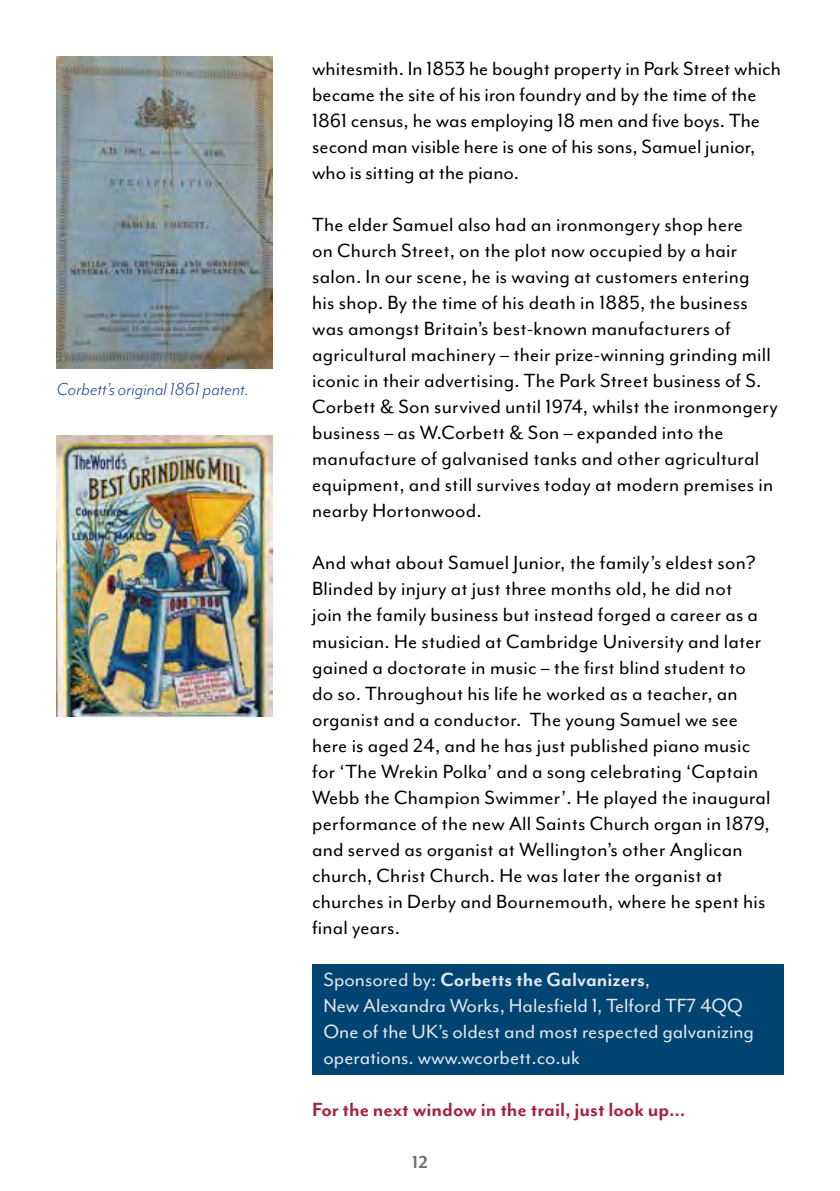
<style>
.page{position:relative;width:840px;height:1191px;background:#fff}
.page>*{position:absolute;margin:0;border:0;box-sizing:border-box;transform-origin:0 0}
.t1{font:22px/26px "Mr Eaves Mod OT";letter-spacing:.01em;color:#000}
.t2{font:22px/26px "Mr Eaves Mod OT";color:#e3e7f0}
.t3{font:700 22px "Mr Eaves Mod OT";color:#a62241}
.t4{font:italic 20px "Mr Eaves Mod OT";color:#2c52a0}
.t5{font:700 20px "Mr Eaves Mod OT";color:#706f6f}
.s1{font-weight:700}
</style>
<div class="page">
<div style="left:312px;top:964px;width:470px;height:59px;background:#004471"></div>
<div style="left:312px;top:1016px;width:470px;height:59px;background:#004471"></div>
<img style="left:57px;top:435px;width:215px;height:281px">
<img style="left:57px;top:57px;width:215px;height:312px">
<p class="t4" style="left:57px;top:378px;width:194px">Corbett’s original 1861 patent.</p>
<p class="t1" style="left:312px;top:56px;width:470px">whitesmith. In 1853 he bought property in Park Street which became the site of his iron foundry and by the time of the 1861 census, he was employing 18 men and five boys. The second man visible here is one of his sons, Samuel junior, who is sitting at the piano.</p>
<p class="t1" style="left:312px;top:212px;width:467px">The elder Samuel also had an ironmongery shop here<br>on Church Street, on the plot now occupied by a hair salon. In our scene, he is waving at customers entering<br>his shop. By the time of his death in 1885, the business was amongst Britain’s best-known manufacturers of agricultural machinery – their prize-winning grinding mill iconic in their advertising. The Park Street business of S.<br>Corbett &amp; Son survived until 1974, whilst the ironmongery business – as W.Corbett &amp; Son – expanded into the manufacture of galvanised tanks and other agricultural equipment, and still survives today at modern premises in nearby Hortonwood.</p>
<p class="t1" style="left:312px;top:550px;width:459px">And what about Samuel Junior, the family’s eldest son?<br>Blinded by injury at just three months old, he did not<br>join the family business but instead forged a career as a musician. He studied at Cambridge University and later gained a doctorate in music – the first blind student to do so. Throughout his life he worked as a teacher, an organist and a conductor. The young Samuel we see here is aged 24, and he has just published piano music for ‘The Wrekin Polka’ and a song celebrating ‘Captain Webb the Champion Swimmer’. He played the inaugural performance of the new All Saints Church organ in 1879, and served as organist at Wellington’s other Anglican church, Christ Church. He was later the organist at churches in Derby and Bournemouth, where he spent his final years.</p>
<p class="t2" style="left:323px;top:966px;width:432px">Sponsored by: <span class="s1">Corbetts the Galvanizers</span>,<br>New Alexandra Works, Halesfield 1, Telford TF7 4QQ One of the UK’s oldest and most respected galvanizing operations. www.wcorbett.co.uk</p>
<p class="t3" style="left:312px;top:1097px;width:374px">For the next window in the trail, just look up…</p>
<p class="t5" style="left:412px;top:1151px;width:17px">12</p>
</div>
